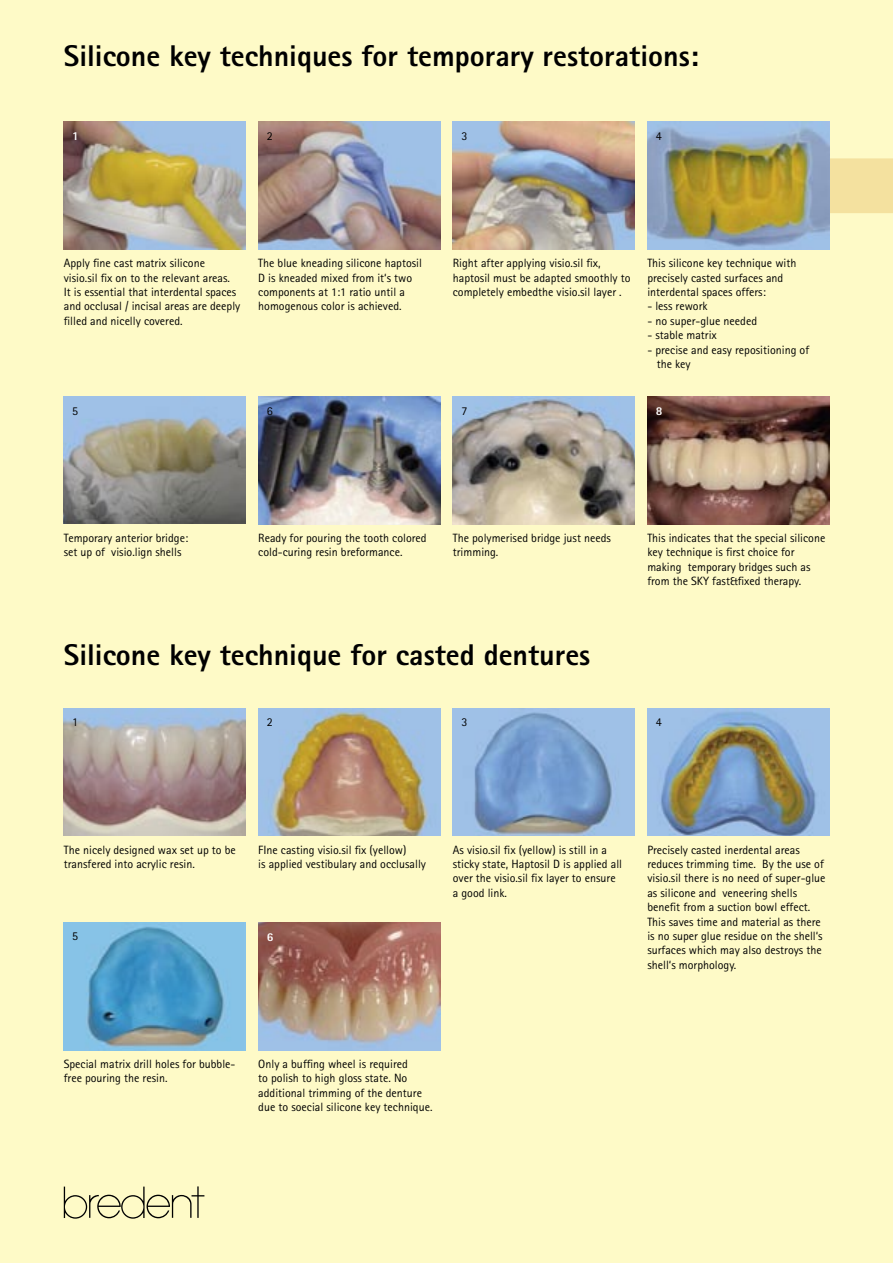
<style>
.page{position:relative;width:893px;height:1263px;background:#fefac7}
.page>*{position:absolute;margin:0;border:0;box-sizing:border-box;transform-origin:0 0}
.t1{font:800 30px "Rotis Sans Serif";color:#000}
.t2{font:12px/14.4px "Rotis Sans Serif";color:#000}
.t3{font:800 12px "Rotis Sans Serif";color:#fff}
</style>
<div class="page">
<svg style="left:64px;top:1186px;width:140px;height:33px"></svg>
<svg style="left:829px;top:125px;width:64px;height:122px"></svg>
<img style="left:258px;top:122px;width:182px;height:127px">
<img style="left:453px;top:122px;width:182px;height:127px">
<img style="left:647px;top:122px;width:182px;height:127px">
<img style="left:64px;top:396px;width:182px;height:128px">
<img style="left:64px;top:122px;width:182px;height:127px">
<img style="left:647px;top:396px;width:182px;height:128px">
<img style="left:64px;top:708px;width:182px;height:128px">
<img style="left:258px;top:708px;width:182px;height:128px">
<img style="left:453px;top:708px;width:182px;height:128px">
<img style="left:647px;top:708px;width:182px;height:128px">
<img style="left:64px;top:923px;width:182px;height:127px">
<img style="left:258px;top:923px;width:182px;height:127px">
<img style="left:258px;top:396px;width:182px;height:128px">
<img style="left:453px;top:396px;width:182px;height:128px">
<p class="t1" style="left:64px;top:37px;width:636px">Silicone key techniques for temporary restorations:</p>
<p class="t3" style="left:72px;top:128px;width:8px">1</p>
<p class="t2" style="left:267px;top:128px;width:7px">2</p>
<p class="t2" style="left:461px;top:128px;width:7px">3</p>
<p class="t2" style="left:656px;top:128px;width:7px">4</p>
<p class="t2" style="left:64px;top:256px;width:143px">Apply fine cast matrix silicone</p>
<p class="t2" style="left:64px;top:270px;width:178px">visio.sil fix on to the relevant areas.<br>It is essential that interdental spaces and occlusal / incisal areas are deeply filled and nicelly covered.</p>
<p class="t2" style="left:258px;top:256px;width:165px">The blue kneading silicone haptosil<br>D is kneaded mixed from it‘s two components at 1:1 ratio until a homogenous color is achieved.</p>
<p class="t2" style="left:453px;top:256px;width:179px">Right after applying visio.sil fix, haptosil must be adapted smoothly to completely embedthe visio.sil layer .</p>
<p class="t2" style="left:647px;top:256px;width:151px">This silicone key technique with precisely casted surfaces and interdental spaces offers:</p>
<p class="t2" style="left:647px;top:299px;width:62px">- less rework</p>
<p class="t2" style="left:647px;top:313px;width:111px">- no super-glue needed</p>
<p class="t2" style="left:647px;top:328px;width:71px">- stable matrix</p>
<p class="t2" style="left:647px;top:342px;width:163px">- precise and easy repositioning of</p>
<p class="t2" style="left:657px;top:357px;width:35px">the key</p>
<p class="t2" style="left:267px;top:403px;width:7px">6</p>
<p class="t2" style="left:461px;top:403px;width:7px">7</p>
<p class="t2" style="left:72px;top:403px;width:7px">5</p>
<p class="t3" style="left:656px;top:403px;width:8px">8</p>
<p class="t2" style="left:64px;top:530px;width:126px">Temporary anterior bridge:</p>
<p class="t2" style="left:64px;top:545px;width:119px">set up of visio.lign shells</p>
<p class="t2" style="left:258px;top:530px;width:170px">Ready for pouring the tooth colored</p>
<p class="t2" style="left:258px;top:545px;width:146px">cold-curing resin breformance.</p>
<p class="t2" style="left:453px;top:530px;width:160px">The polymerised bridge just needs trimming.</p>
<p class="t2" style="left:647px;top:530px;width:179px">This indicates that the special silicone key technique is first choice for making temporary bridges such as from the SKY fast&amp;fixed therapy.</p>
<p class="t1" style="left:64px;top:636px;width:528px">Silicone key technique for casted dentures</p>
<p class="t2" style="left:72px;top:715px;width:7px">1</p>
<p class="t2" style="left:267px;top:715px;width:7px">2</p>
<p class="t2" style="left:461px;top:715px;width:7px">3</p>
<p class="t2" style="left:656px;top:715px;width:7px">4</p>
<p class="t2" style="left:64px;top:842px;width:174px">The nicely designed wax set up to be transfered into acrylic resin.</p>
<p class="t2" style="left:258px;top:842px;width:169px">FIne casting visio.sil fix (yellow)<br>is applied vestibulary and occlusally</p>
<p class="t2" style="left:453px;top:842px;width:171px">As visio.sil fix (yellow) is still in a sticky state, Haptosil D is applied all over the visio.sil fix layer to ensure</p>
<p class="t2" style="left:453px;top:885px;width:56px">a good link.</p>
<p class="t2" style="left:72px;top:929px;width:7px">5</p>
<p class="t3" style="left:267px;top:929px;width:8px">6</p>
<p class="t2" style="left:647px;top:842px;width:180px">Precisely casted inerdental areas reduces trimming time. By the use of visio.sil there is no need of super-glue</p>
<p class="t2" style="left:647px;top:885px;width:177px">as silicone and veneering shells benefit from a suction bowl effect.<br>This saves time and material as there is no super glue residue on the shell‘s surfaces which may also destroys the shell‘s morphology.</p>
<p class="t2" style="left:64px;top:1057px;width:173px">Special matrix drill holes for bubble&shy;free pouring the resin.</p>
<p class="t2" style="left:258px;top:1057px;width:165px">Only a buffing wheel is required<br>to polish to high gloss state. No additional trimming of the denture</p>
<p class="t2" style="left:258px;top:1100px;width:176px">due to soecial silicone key technique.</p>
</div>
